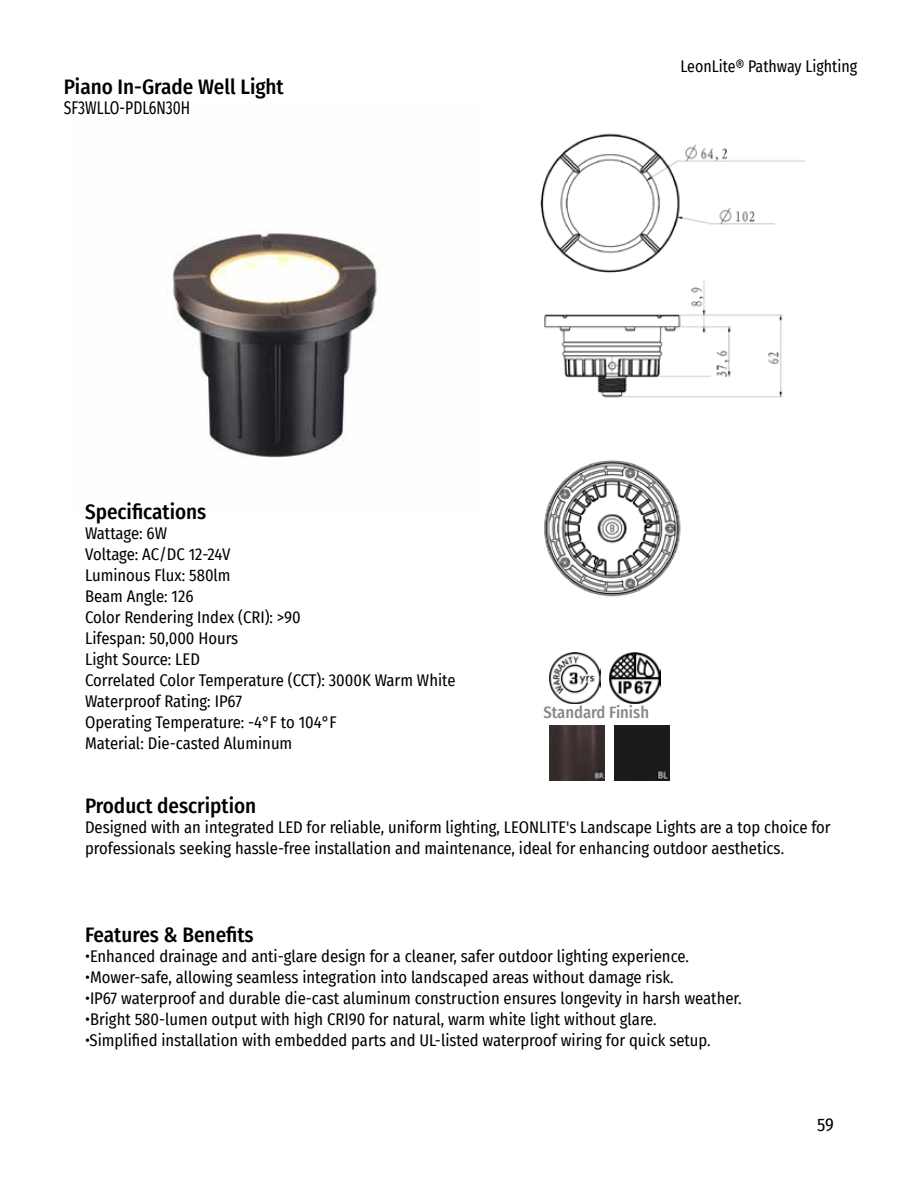
<style>
.page{position:relative;width:918px;height:1188px;background:#fff}
.page>*{position:absolute;margin:0;border:0;box-sizing:border-box;transform-origin:0 0}
.t1{font:500 21px "Fira Sans Condensed";color:#000}
.t2{font:18px "Fira Sans Condensed";color:#000;scale:.86 1}
.t3{font:18px "Fira Sans Condensed";color:#000}
.t4{font:16.5px/21px "Fira Sans Condensed";color:#000}
.t5{font:16.5px "Fira Sans Condensed";color:#000;scale:.96 1}
.t6{font:500 16.5px "Fira Sans Condensed";color:#898989}
</style>
<div class="page">
<img style="left:540px;top:133px;width:265px;height:464px">
<img style="left:172px;top:231px;width:205px;height:227px">
<img style="left:549px;top:653px;width:51px;height:51px">
<img style="left:549px;top:725px;width:56px;height:55px">
<img style="left:609px;top:653px;width:51px;height:51px">
<div style="left:614px;top:725px;width:56px;height:55px;background:#1b1a18"></div>
<p class="t1" style="left:64px;top:70px;width:222px">Piano In-Grade Well Light</p>
<p class="t2" style="left:64px;top:95px;width:149px">SF3WLLO-PDL6N30H</p>
<p class="t5" style="left:681px;top:54px;width:185px">LeonLite® Pathway Lighting</p>
<p class="t1" style="left:85px;top:495px;width:123px">Specifications</p>
<p class="t4" style="left:85px;top:523px;width:372px">Wattage: 6W<br>Voltage: AC/DC 12-24V<br>Luminous Flux: 580lm<br>Beam Angle: 126<br>Color Rendering Index (CRI): &gt;90<br>Lifespan: 50,000 Hours<br>Light Source: LED<br>Correlated Color Temperature (CCT): 3000K Warm White<br>Waterproof Rating: IP67<br>Operating Temperature: -4°F to 104°F<br>Material: Die-casted Aluminum</p>
<p class="t1" style="left:85px;top:789px;width:173px">Product description</p>
<p class="t6" style="left:543px;top:699px;width:107px">Standard Finish</p>
<p class="t4" style="left:85px;top:817px;width:747px">Designed with an integrated LED for reliable, uniform lighting, LEONLITE's Landscape Lights are a top choice for professionals seeking hassle-free installation and maintenance, ideal for enhancing outdoor aesthetics.</p>
<p class="t1" style="left:85px;top:918px;width:170px">Features &amp; Benefits</p>
<p class="t4" style="left:85px;top:946px;width:605px">•Enhanced drainage and anti-glare design for a cleaner, safer outdoor lighting experience.</p>
<p class="t4" style="left:85px;top:967px;width:590px">•Mower-safe, allowing seamless integration into landscaped areas without damage risk.</p>
<p class="t4" style="left:85px;top:988px;width:658px">•IP67 waterproof and durable die-cast aluminum construction ensures longevity in harsh weather.</p>
<p class="t4" style="left:85px;top:1009px;width:573px">•Bright 580-lumen output with high CRI90 for natural, warm white light without glare.</p>
<p class="t4" style="left:85px;top:1030px;width:627px">•Simplified installation with embedded parts and UL-listed waterproof wiring for quick setup.</p>
<p class="t3" style="left:817px;top:1111px;width:18px">59</p>
</div>
